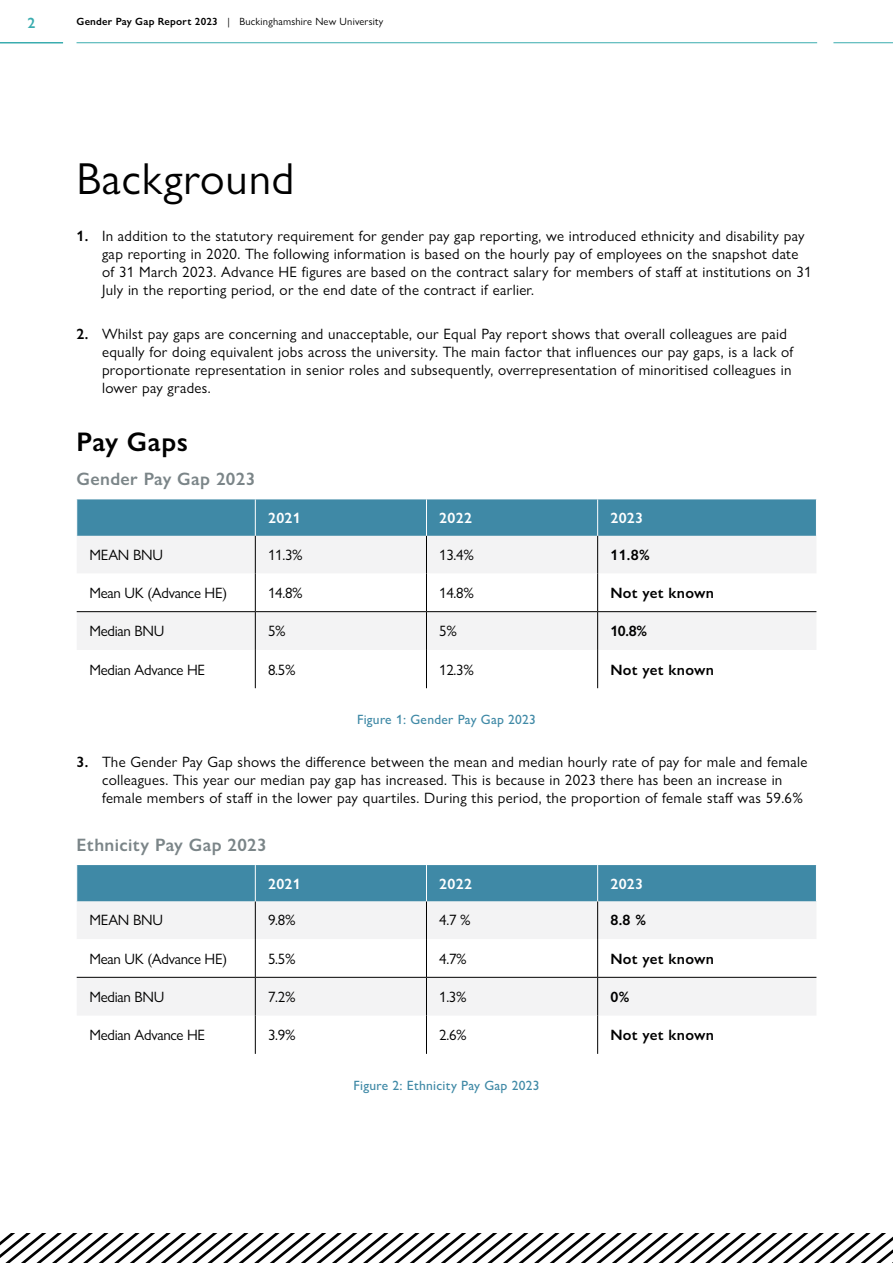
<style>
.page{position:relative;width:893px;height:1263px;background:#fff}
.page>*{position:absolute;margin:0;border:0;box-sizing:border-box;transform-origin:0 0}
.t1{font:45px "Gill Sans Nova";letter-spacing:.02em;color:#000}
.t2{font:600 27px "Gill Sans Nova";letter-spacing:.02em;color:#000}
.t3{font:600 18px "Gill Sans Nova";letter-spacing:.02em;color:#7b8588}
.t4{font:15px/18px "Gill Sans Nova";letter-spacing:.02em;color:#000}
.t5{font:15px "Gill Sans Nova";letter-spacing:-.02em;color:#000}
.t6{font:600 15px "Gill Sans Nova";letter-spacing:.02em;color:#000}
.t7{font:600 15px "Gill Sans Nova";letter-spacing:.02em;color:#fff}
.t8{font:600 15px "Gill Sans Nova";color:#3aacaf}
.t9{font:500 13.5px "Gill Sans Nova";letter-spacing:.02em;color:#3f89a6}
.t10{font:10.5px "Gill Sans Nova";letter-spacing:.02em;color:#000}
.s1{font-weight:600}
</style>
<div class="page">
<div style="left:77px;top:499px;width:739px;height:37px;background:#3f89a6"></div>
<svg style="left:77px;top:536px;width:739px;height:114px;fill:#f3f3f4"></svg>
<hr style="left:255px;top:499px;width:1px;height:37px;background:#fff">
<hr style="left:426px;top:499px;width:1px;height:37px;background:#fff">
<hr style="left:597px;top:499px;width:1px;height:37px;background:#fff">
<hr style="left:255px;top:536px;width:1px;height:37px;background:#000">
<hr style="left:426px;top:536px;width:1px;height:37px;background:#000">
<hr style="left:597px;top:536px;width:1px;height:37px;background:#000">
<hr style="left:255px;top:573px;width:1px;height:38px;background:#000">
<hr style="left:426px;top:573px;width:1px;height:38px;background:#000">
<hr style="left:597px;top:573px;width:1px;height:38px;background:#000">
<hr style="left:255px;top:612px;width:1px;height:38px;background:#000">
<hr style="left:426px;top:612px;width:1px;height:38px;background:#000">
<hr style="left:597px;top:612px;width:1px;height:38px;background:#000">
<hr style="left:255px;top:650px;width:1px;height:38px;background:#000">
<hr style="left:426px;top:650px;width:1px;height:38px;background:#000">
<hr style="left:597px;top:650px;width:1px;height:38px;background:#000">
<hr style="left:77px;top:611px;width:178px;height:1px;background:#000">
<hr style="left:255px;top:611px;width:171px;height:1px;background:#000">
<hr style="left:426px;top:611px;width:172px;height:1px;background:#000">
<hr style="left:598px;top:611px;width:218px;height:1px;background:#000">
<div style="left:77px;top:865px;width:739px;height:36px;background:#3f89a6"></div>
<svg style="left:77px;top:901px;width:739px;height:114px;fill:#f3f3f4"></svg>
<hr style="left:255px;top:865px;width:1px;height:36px;background:#fff">
<hr style="left:426px;top:865px;width:1px;height:36px;background:#fff">
<hr style="left:597px;top:865px;width:1px;height:36px;background:#fff">
<hr style="left:255px;top:901px;width:1px;height:38px;background:#000">
<hr style="left:426px;top:901px;width:1px;height:38px;background:#000">
<hr style="left:597px;top:901px;width:1px;height:38px;background:#000">
<hr style="left:255px;top:939px;width:1px;height:38px;background:#000">
<hr style="left:426px;top:939px;width:1px;height:38px;background:#000">
<hr style="left:597px;top:939px;width:1px;height:38px;background:#000">
<hr style="left:255px;top:978px;width:1px;height:37px;background:#000">
<hr style="left:426px;top:978px;width:1px;height:37px;background:#000">
<hr style="left:597px;top:978px;width:1px;height:37px;background:#000">
<hr style="left:255px;top:1015px;width:1px;height:39px;background:#000">
<hr style="left:426px;top:1015px;width:1px;height:39px;background:#000">
<hr style="left:597px;top:1015px;width:1px;height:39px;background:#000">
<hr style="left:77px;top:977px;width:178px;height:1px;background:#000">
<hr style="left:255px;top:977px;width:171px;height:1px;background:#000">
<hr style="left:426px;top:977px;width:172px;height:1px;background:#000">
<hr style="left:598px;top:977px;width:218px;height:1px;background:#000">
<hr style="left:77px;top:42px;width:740px;height:1px;background:#3aacaf">
<hr style="left:833px;top:42px;width:60px;height:1px;background:#3aacaf">
<hr style="left:0;top:42px;width:63px;height:1px;background:#3aacaf">
<svg style="left:0;top:1233px;width:893px;height:30px"></svg>
<p class="t8" style="left:28px;top:13px;width:9px">2</p>
<p class="t10" style="left:77px;top:15px;width:308px"><span class="s1">Gender Pay Gap Report 2023</span> | Buckinghamshire New University</p>
<h1 class="t1" style="left:77px;top:152px;width:219px">Background</h1>
<p class="t4" style="left:102px;top:227px;width:711px;text-indent:-26px"><span class="s1">1.</span> In addition to the statutory requirement for gender pay gap reporting, we introduced ethnicity and disability pay gap reporting in 2020. The following information is based on the hourly pay of employees on the snapshot date of 31 March 2023. Advance HE figures are based on the contract salary for members of staff at institutions on 31<br>July in the reporting period, or the end date of the contract if earlier.</p>
<p class="t4" style="left:102px;top:324px;width:693px;text-indent:-26px"><span class="s1">2.</span> Whilst pay gaps are concerning and unacceptable, our Equal Pay report shows that overall colleagues are paid equally for doing equivalent jobs across the university. The main factor that influences our pay gaps, is a lack of proportionate representation in senior roles and subsequently, overrepresentation of minoritised colleagues in lower pay grades.</p>
<h2 class="t2" style="left:77px;top:425px;width:113px">Pay Gaps</h2>
<p class="t3" style="left:77px;top:468px;width:180px">Gender Pay Gap 2023</p>
<p class="t7" style="left:268px;top:509px;width:34px">2021</p>
<p class="t7" style="left:439px;top:509px;width:34px">2022</p>
<p class="t7" style="left:610px;top:509px;width:34px">2023</p>
<p class="t4" style="left:89px;top:545px;width:75px">MEAN BNU</p>
<p class="t4" style="left:268px;top:545px;width:36px">11.3%</p>
<p class="t4" style="left:439px;top:545px;width:36px">13.4%</p>
<p class="t6" style="left:610px;top:545px;width:41px">11.8%</p>
<p class="t5" style="left:89px;top:584px;width:139px">Mean UK (Advance HE)</p>
<p class="t4" style="left:268px;top:584px;width:36px">14.8%</p>
<p class="t4" style="left:439px;top:584px;width:36px">14.8%</p>
<p class="t6" style="left:610px;top:584px;width:105px">Not yet known</p>
<p class="t5" style="left:89px;top:622px;width:77px">Median BNU</p>
<p class="t4" style="left:268px;top:622px;width:19px">5%</p>
<p class="t4" style="left:439px;top:622px;width:19px">5%</p>
<p class="t6" style="left:610px;top:622px;width:38px">10.8%</p>
<p class="t5" style="left:89px;top:660px;width:117px">Median Advance HE</p>
<p class="t4" style="left:268px;top:660px;width:29px">8.5%</p>
<p class="t4" style="left:439px;top:660px;width:36px">12.3%</p>
<p class="t6" style="left:610px;top:660px;width:105px">Not yet known</p>
<p class="t9" style="left:357px;top:711px;width:180px">Figure 1: Gender Pay Gap 2023</p>
<p class="t4" style="left:102px;top:753px;width:707px;text-indent:-26px"><span class="s1">3.</span> The Gender Pay Gap shows the difference between the mean and median hourly rate of pay for male and female colleagues. This year our median pay gap has increased. This is because in 2023 there has been an increase in female members of staff in the lower pay quartiles. During this period, the proportion of female staff was 59.6%</p>
<p class="t3" style="left:77px;top:833px;width:192px">Ethnicity Pay Gap 2023</p>
<p class="t7" style="left:268px;top:874px;width:34px">2021</p>
<p class="t7" style="left:439px;top:874px;width:34px">2022</p>
<p class="t7" style="left:610px;top:874px;width:34px">2023</p>
<p class="t4" style="left:89px;top:911px;width:75px">MEAN BNU</p>
<p class="t4" style="left:268px;top:911px;width:29px">9.8%</p>
<p class="t4" style="left:439px;top:911px;width:33px">4.7 %</p>
<p class="t6" style="left:610px;top:911px;width:37px">8.8 %</p>
<p class="t5" style="left:89px;top:949px;width:139px">Mean UK (Advance HE)</p>
<p class="t4" style="left:268px;top:949px;width:29px">5.5%</p>
<p class="t4" style="left:439px;top:949px;width:29px">4.7%</p>
<p class="t6" style="left:610px;top:949px;width:105px">Not yet known</p>
<p class="t5" style="left:89px;top:988px;width:77px">Median BNU</p>
<p class="t4" style="left:268px;top:988px;width:29px">7.2%</p>
<p class="t4" style="left:439px;top:988px;width:29px">1.3%</p>
<p class="t6" style="left:610px;top:987px;width:20px">0%</p>
<p class="t5" style="left:89px;top:1026px;width:117px">Median Advance HE</p>
<p class="t4" style="left:268px;top:1026px;width:29px">3.9%</p>
<p class="t4" style="left:439px;top:1026px;width:29px">2.6%</p>
<p class="t6" style="left:610px;top:1026px;width:105px">Not yet known</p>
<p class="t9" style="left:354px;top:1077px;width:187px">Figure 2: Ethnicity Pay Gap 2023</p>
</div>
